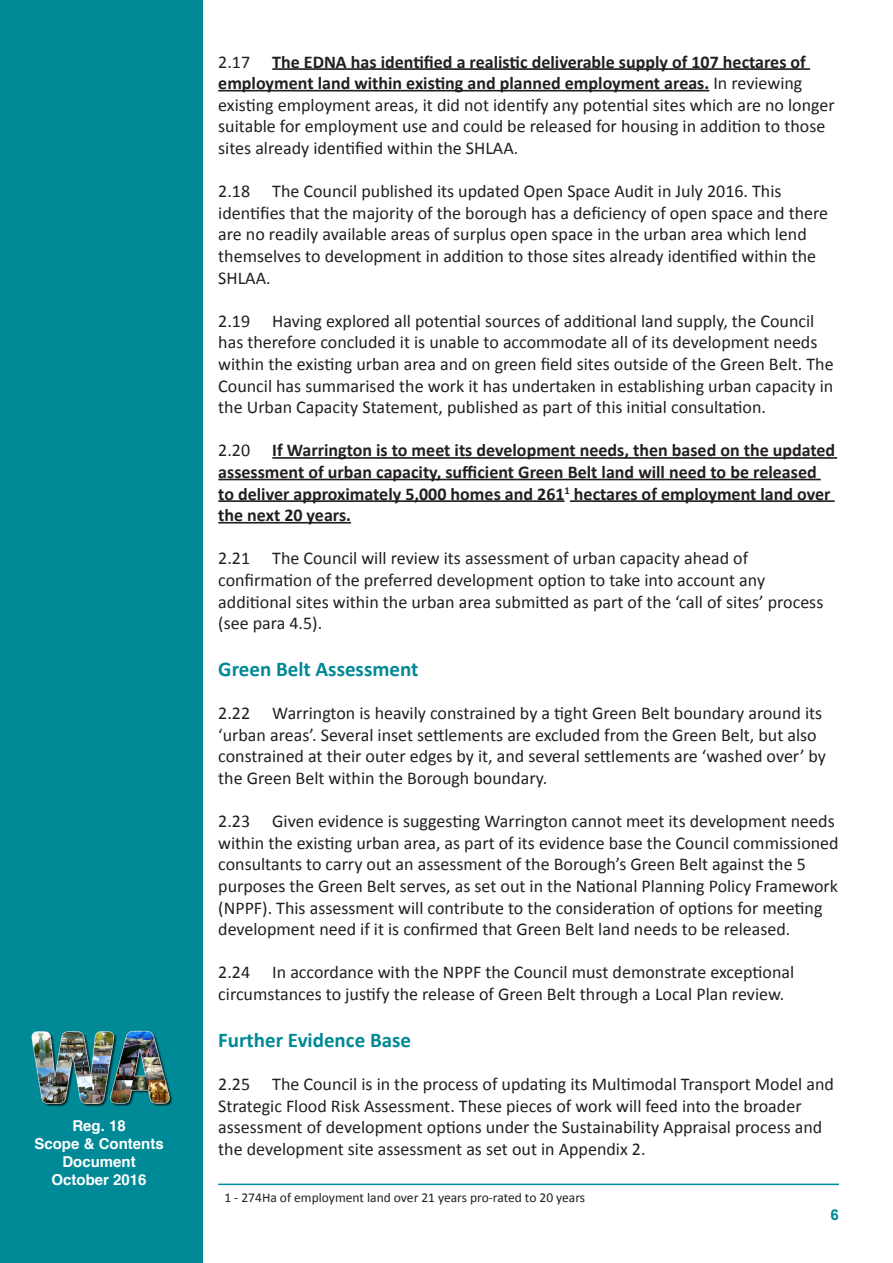
<style>
.page{position:relative;width:893px;height:1263px;background:#fff}
.page>*{position:absolute;margin:0;border:0;box-sizing:border-box;transform-origin:0 0}
.t1{font:700 21px "Calibri";color:#008996}
.t2{font:18px/21.6px "Calibri";color:#231f20}
.t3{font:700 18px/21.6px "Calibri";color:#231f20}
.t4{font:700 15px/18px "Helvetica";color:#fff;text-align:center}
.t5{font:700 15px "Arial";color:#008996}
.t6{font:13.5px "Calibri";color:#231f20}
.s1{font-weight:400}
.s2{font-weight:700}
</style>
<div class="page">
<div style="left:0;top:0;width:203px;height:1263px;background:#008996"></div>
<img style="left:31px;top:1030px;width:141px;height:77px">
<hr style="left:272px;top:68px;width:538px;height:2px;background:#231f20">
<hr style="left:218px;top:90px;width:491px;height:1px;background:#231f20">
<hr style="left:272px;top:457px;width:565px;height:2px;background:#231f20">
<hr style="left:218px;top:479px;width:603px;height:1px;background:#231f20">
<hr style="left:218px;top:500px;width:347px;height:2px;background:#231f20">
<hr style="left:570px;top:500px;width:265px;height:2px;background:#231f20">
<hr style="left:218px;top:522px;width:133px;height:1px;background:#231f20">
<hr style="left:218px;top:1183px;width:621px;height:2px;background:#008996">
<p class="t4" style="left:34px;top:1116px;width:131px">Reg. 18<br>Scope &amp; Contents<br>Document<br>October 2016</p>
<p class="t3" style="left:218px;top:51px;width:589px"><span class="s1">2.17</span> The EDNA has identified a realistic deliverable supply of 107 hectares of</p>
<p class="t2" style="left:218px;top:72px;width:618px"><span class="s2">employment land within existing and planned employment areas.</span> In reviewing existing employment areas, it did not identify any potential sites which are no longer suitable for employment use and could be released for housing in addition to those sites already identified within the SHLAA.</p>
<p class="t2" style="left:218px;top:180px;width:565px">2.18 The Council published its updated Open Space Audit in July 2016. This</p>
<p class="t2" style="left:218px;top:202px;width:611px">identifies that the majority of the borough has a deficiency of open space and there are no readily available areas of surplus open space in the urban area which lend themselves to development in addition to those sites already identified within the SHLAA.</p>
<p class="t2" style="left:218px;top:310px;width:617px">2.19 Having explored all potential sources of additional land supply, the Council has therefore concluded it is unable to accommodate all of its development needs within the existing urban area and on green field sites outside of the Green Belt. The Council has summarised the work it has undertaken in establishing urban capacity in the Urban Capacity Statement, published as part of this initial consultation.</p>
<p class="t3" style="left:218px;top:440px;width:618px"><span class="s1">2.20</span> If Warrington is to meet its development needs, then based on the updated</p>
<p class="t3" style="left:218px;top:461px;width:614px">assessment of urban capacity, sufficient Green Belt land will need to be released to deliver approximately 5,000 homes and 261<sup>1</sup> hectares of employment land over the next 20 years.</p>
<p class="t2" style="left:218px;top:548px;width:531px">2.21 The Council will review its assessment of urban capacity ahead of</p>
<p class="t2" style="left:218px;top:569px;width:548px">confirmation of the preferred development option to take into account any</p>
<p class="t2" style="left:218px;top:591px;width:607px">additional sites within the urban area submitted as part of the ‘call of sites’ process (see para 4.5).</p>
<p class="t1" style="left:218px;top:656px;width:202px">Green Belt Assessment</p>
<p class="t2" style="left:218px;top:702px;width:609px">2.22 Warrington is heavily constrained by a tight Green Belt boundary around its ‘urban areas’. Several inset settlements are excluded from the Green Belt, but also constrained at their outer edges by it, and several settlements are ‘washed over’ by the Green Belt within the Borough boundary.</p>
<p class="t2" style="left:218px;top:810px;width:622px">2.23 Given evidence is suggesting Warrington cannot meet its development needs within the existing urban area, as part of its evidence base the Council commissioned</p>
<p class="t2" style="left:218px;top:854px;width:621px">consultants to carry out an assessment of the Borough’s Green Belt against the 5 purposes the Green Belt serves, as set out in the National Planning Policy Framework (NPPF). This assessment will contribute to the consideration of options for meeting development need if it is confirmed that Green Belt land needs to be released.</p>
<p class="t2" style="left:218px;top:962px;width:577px">2.24 In accordance with the NPPF the Council must demonstrate exceptional</p>
<p class="t2" style="left:218px;top:983px;width:567px">circumstances to justify the release of Green Belt through a Local Plan review.</p>
<p class="t1" style="left:218px;top:1026px;width:194px">Further Evidence Base</p>
<p class="t2" style="left:218px;top:1073px;width:617px">2.25 The Council is in the process of updating its Multimodal Transport Model and<br>Strategic Flood Risk Assessment. These pieces of work will feed into the broader</p>
<p class="t2" style="left:218px;top:1116px;width:606px">assessment of development options under the Sustainability Appraisal process and the development site assessment as set out in Appendix 2.</p>
<p class="t6" style="left:224px;top:1189px;width:362px">1 - 274Ha of employment land over 21 years pro-rated to 20 years</p>
<p class="t5" style="left:831px;top:1204px;width:10px">6</p>
</div>
